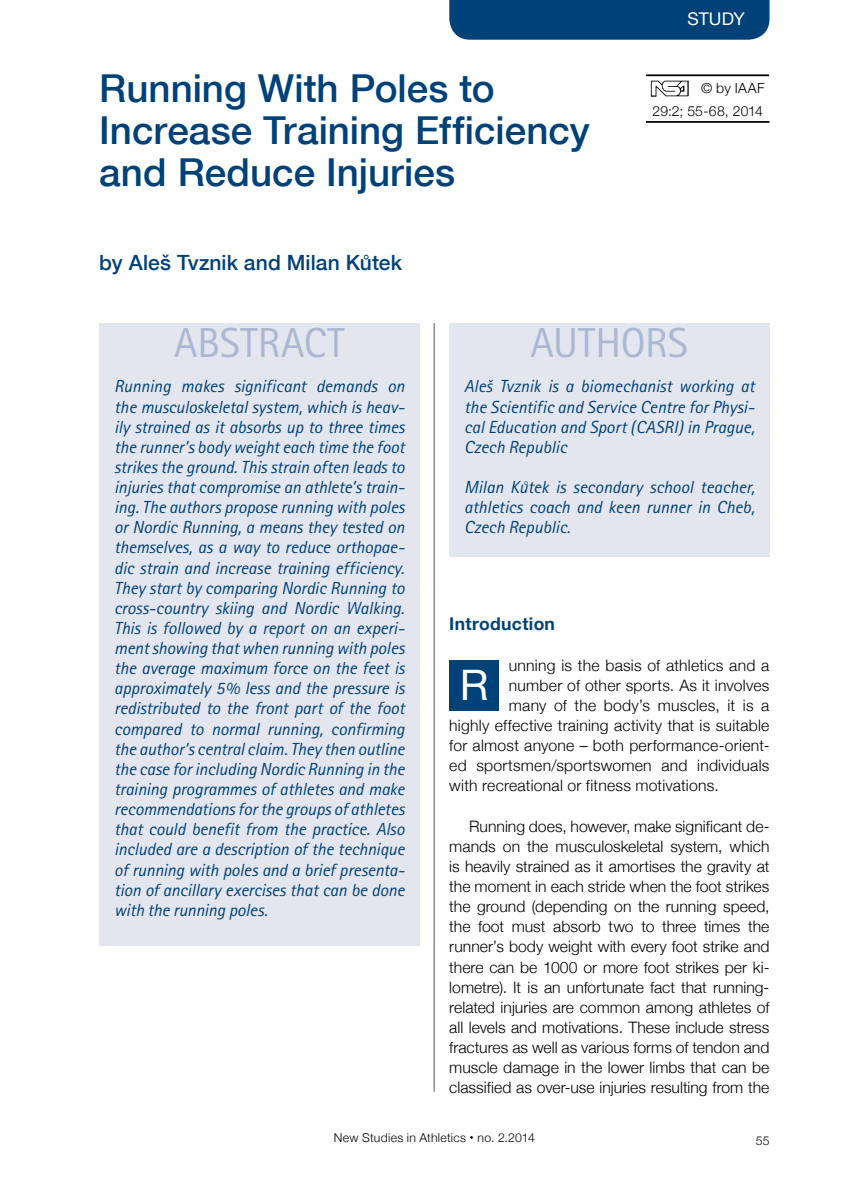
<style>
.page{position:relative;width:844px;height:1191px;background:#fff}
.page>*{position:absolute;margin:0;border:0;box-sizing:border-box;transform-origin:0 0}
.t1{font:42px "Rotis Sans Serif";color:#acb8d1}
.t2{font:42px "Helvetica Neue";color:#fff}
.t3{font:500 38.5px/42px "Helvetica Neue";color:#004178}
.t4{font:500 21px "Helvetica Neue";letter-spacing:.005em;color:#004178}
.t5{font:italic 17.5px/20.1px "Rotis Sans Serif";letter-spacing:-.005em;color:#004178;text-align:justify}
.t6{font:700 17.5px "Helvetica Neue";letter-spacing:.02em;color:#004178}
.t7{font:17.5px "Helvetica Neue";color:#fff}
.t8{font:300 15.75px/20.1px "Helvetica Neue";letter-spacing:.015em;color:#000;text-align:justify}
.t9{font:500 15.75px "Helvetica Neue";color:#004178}
.t10{font:300 14px "Helvetica Neue";letter-spacing:.01em;color:#000}
.t11{font:300 12.25px "Helvetica Neue";letter-spacing:.02em;color:#000}
.s1{font-weight:700;font-size:15.75px}
</style>
<div class="page">
<hr style="left:0;top:0;width:1px;height:1191px;background:#fabb00">
<div style="left:449px;top:0;width:320px;height:40px;background:#004178"></div>
<img style="left:650px;top:80px;width:39px;height:17px">
<hr style="left:646px;top:74px;width:123px;height:2px;background:#000">
<hr style="left:646px;top:121px;width:123px;height:2px;background:#000">
<hr style="left:433px;top:316px;width:1px;height:775px;background:#58585a">
<div style="left:99px;top:323px;width:320px;height:622px;background:#e3e6ef"></div>
<div style="left:449px;top:323px;width:320px;height:233px;background:#e3e6ef"></div>
<div style="left:449px;top:659px;width:50px;height:51px;background:#004178"></div>
<h2 class="t3" style="left:99px;top:66px;width:492px">Running With Poles to<br>Increase Training Efficiency and Reduce Injuries</h2>
<p class="t4" style="left:99px;top:250px;width:304px">by Aleš Tvznik and Milan Kutek</p>
<p class="t9" style="left:363px;top:251px;width:8px">°</p>
<p class="t7" style="left:687px;top:8px;width:59px">Study</p>
<p class="t10" style="left:701px;top:79px;width:65px">© by IAAF</p>
<p class="t10" style="left:652px;top:102px;width:112px">29:2; 55-68, 2014</p>
<h1 class="t1" style="left:174px;top:318px;width:172px">ABSTRACT</h1>
<h1 class="t1" style="left:530px;top:318px;width:159px">AUTHORS</h1>
<p class="t5" style="left:114px;top:376px;width:292px">Running makes significant demands on the musculoskeletal system, which is heav&shy;ily strained as it absorbs up to three times the runner’s body weight each time the foot strikes the ground. This strain often leads to injuries that compromise an athlete’s train&shy;ing. The authors propose running with poles or Nordic Running, a means they tested on themselves, as a way to reduce orthopae&shy;dic strain and increase training efficiency.<br>They start by comparing Nordic Running to cross-country skiing and Nordic Walking.<br>This is followed by a report on an experi&shy;ment showing that when running with poles the average maximum force on the feet is approximately 5% less and the pressure is redistributed to the front part of the foot compared to normal running, confirming the author’s central claim. They then outline the case for including Nordic Running in the training programmes of athletes and make recommendations for the groups of athletes that could benefit from the practice. Also included are a description of the technique of running with poles and a brief presenta&shy;tion of ancillary exercises that can be done with the running poles.</p>
<p class="t5" style="left:464px;top:376px;width:292px">Aleš Tvznik is a biomechanist working at the Scientific and Service Centre for Physi&shy;cal Education and Sport (CASRI) in Prague, Czech Republic</p>
<p class="t5" style="left:464px;top:477px;width:292px">Milan Kutek is secondary school teacher, athletics coach and keen runner in Cheb, Czech Republic.</p>
<p class="t6" style="left:449px;top:613px;width:107px">Introduction</p>
<p class="t8" style="left:508px;top:654px;width:262px">unning is the basis of athletics and a</p>
<p class="t8" style="left:508px;top:674px;width:262px">number of other sports. As it involves</p>
<p class="t8" style="left:508px;top:695px;width:262px">many of the body’s muscles, it is a</p>
<p class="t8" style="left:449px;top:715px;width:321px">highly effective training activity that is suitable</p>
<p class="t8" style="left:449px;top:735px;width:321px">for almost anyone – both performance-orient-</p>
<p class="t8" style="left:449px;top:755px;width:321px">ed sportsmen/sportswomen and individuals</p>
<p class="t8" style="left:449px;top:775px;width:271px">with recreational or fitness motivations.</p>
<p class="t8" style="left:449px;top:815px;width:321px;text-indent:20px">Running does, however, make significant de&shy;mands on the musculoskeletal system, which is heavily strained as it amortises the gravity at the moment in each stride when the foot strikes the ground (depending on the running speed, the foot must absorb two to three times the runner’s body weight with every foot strike and there can be 1000 or more foot strikes per ki&shy;lometre). It is an unfortunate fact that running&shy;related injuries are common among athletes of all levels and motivations. These include stress fractures as well as various forms of tendon and muscle damage in the lower limbs that can be classified as over-use injuries resulting from the</p>
<h1 class="t2" style="left:459px;top:659px;width:26px">R</h1>
<p class="t11" style="left:334px;top:1130px;width:202px">New Studies in Athletics <span class="s1">·</span> no. 2.2014</p>
<p class="t11" style="left:755px;top:1133px;width:15px">55</p>
</div>
